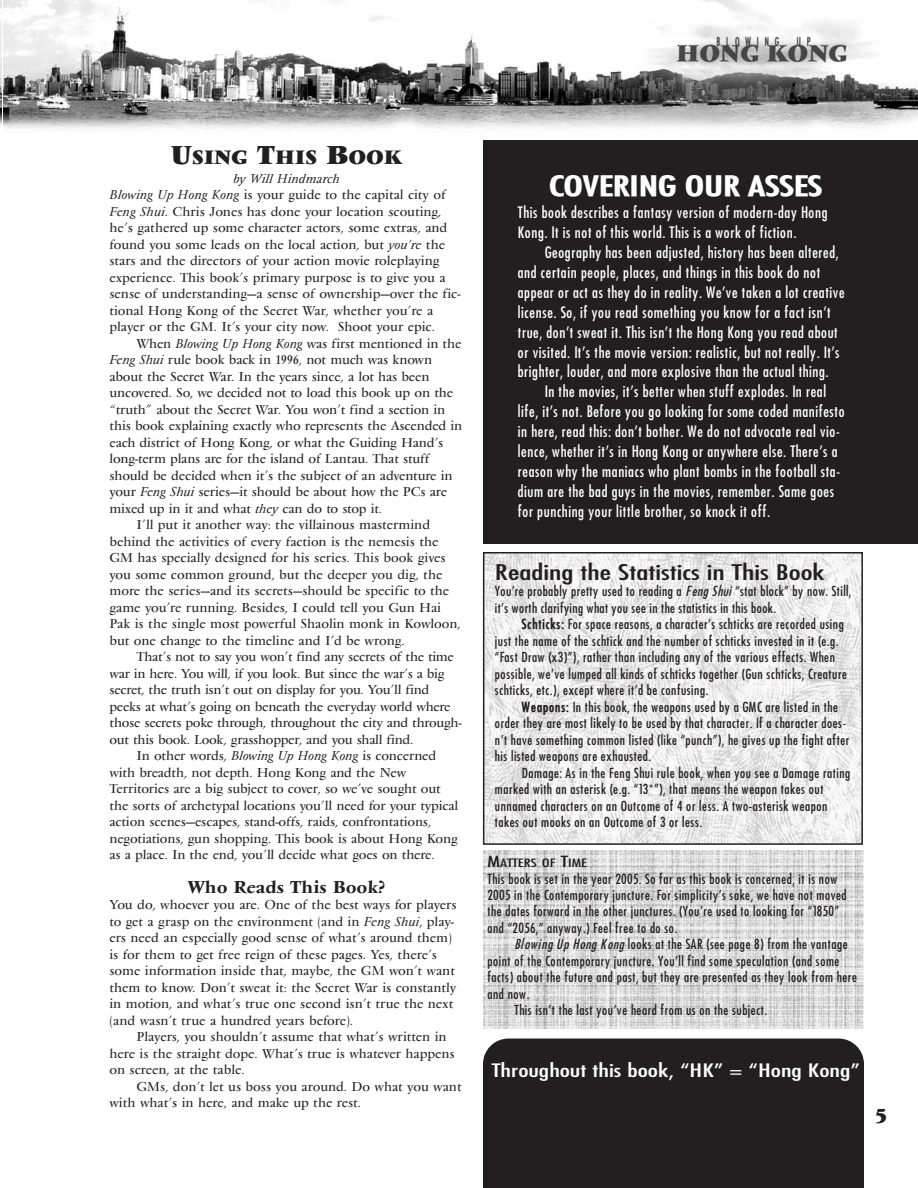
<style>
.page{position:relative;width:918px;height:1188px;background:#fff}
.page>*{position:absolute;margin:0;border:0;box-sizing:border-box;transform-origin:0 0}
.t1{font:700 27px "Fuji Extended";color:#fff}
.t2{font:21px "Fuji Extended";color:#231f20}
.t3{font:700 21px "Vendome T";color:#231f20}
.t4{font:700 20.25px "Vendome T";color:#231f20}
.t5{font:18px "Fuji Extended";color:#fff}
.t6{font:500 18px "Vendome T";color:#231f20}
.t7{font:15.3px/20px "Fuji";color:#fff}
.t8{font:13.5px/16.5px "Vendome T";color:#231f20}
.t9{font:13.5px/16.5px "Fuji";color:#231f20}
.t10{font:13.5px "Vendome T";letter-spacing:-.02em;color:#231f20}
.t11{font:11.25px "Fuji Extended";color:#231f20}
.s1{font-size:27px}
.s2{font-style:italic}
.s3{font-weight:700}
.s4{font-size:15px}
</style>
<div class="page">
<img style="left:4px;top:0;width:914px;height:129px">
<img style="left:0;top:0;width:1px;height:125px">
<div style="left:483px;top:140px;width:435px;height:404px;background:#231f20"></div>
<img style="left:486px;top:555px;width:374px;height:287px">
<div style="left:483px;top:552px;width:380px;height:293px;border:2px solid #231f20"></div>
<img style="left:483px;top:850px;width:381px;height:178px">
<div style="left:483px;top:1039px;width:381px;height:149px;background:#231f20"></div>
<h3 class="t4" style="left:170px;top:148px;width:234px"><span class="s1">U</span>SING <span class="s1">T</span>HIS <span class="s1">B</span>OOK</h3>
<p class="t8" style="left:109px;top:171px;width:353px;text-indent:124px"><span class="s2">by Will Hindmarch<br>Blowing Up Hong Kong</span> is your guide to the capital city of <span class="s2">Feng Shui</span>. Chris Jones has done your location scouting, he’s gathered up some character actors, some extras, and found you some leads on the local action, but <span class="s2">you’re</span> the stars and the directors of your action movie roleplaying experience. This book’s primary purpose is to give you a sense of understanding—a sense of ownership—over the fic&shy;tional Hong Kong of the Secret War, whether you’re a player or the GM. It’s your city now. Shoot your epic.</p>
<p class="t8" style="left:136px;top:336px;width:327px">When <span class="s2">Blowing Up Hong Kong</span> was first mentioned in the</p>
<p class="t8" style="left:109px;top:353px;width:324px"><span class="s2">Feng Shui</span> rule book back in 1996, not much was known</p>
<p class="t8" style="left:109px;top:369px;width:321px">about the Secret War. In the years since, a lot has been</p>
<p class="t8" style="left:109px;top:386px;width:345px">uncovered. So, we decided not to load this book up on the</p>
<p class="t8" style="left:109px;top:402px;width:337px">“truth” about the Secret War. You won’t find a section in</p>
<p class="t8" style="left:109px;top:419px;width:354px">this book explaining exactly who represents the Ascended in</p>
<p class="t8" style="left:109px;top:435px;width:335px">each district of Hong Kong, or what the Guiding Hand’s</p>
<p class="t8" style="left:109px;top:452px;width:322px">long-term plans are for the island of Lantau. That stuff</p>
<p class="t8" style="left:109px;top:468px;width:345px">should be decided when it’s the subject of an adventure in</p>
<p class="t8" style="left:109px;top:485px;width:339px">your <span class="s2">Feng Shui</span> series—it should be about how the PCs are</p>
<p class="t8" style="left:109px;top:501px;width:274px">mixed up in it and what <span class="s2">they</span> can do to stop it.</p>
<p class="t8" style="left:136px;top:518px;width:295px">I’ll put it another way: the villainous mastermind</p>
<p class="t8" style="left:109px;top:534px;width:331px">behind the activities of every faction is the nemesis the</p>
<p class="t8" style="left:109px;top:551px;width:338px">GM has specially designed for his series. This book gives</p>
<p class="t8" style="left:109px;top:567px;width:334px">you some common ground, but the deeper you dig, the</p>
<p class="t8" style="left:109px;top:584px;width:341px">more the series—and its secrets—should be specific to the</p>
<p class="t8" style="left:109px;top:600px;width:333px">game you’re running. Besides, I could tell you Gun Hai</p>
<p class="t8" style="left:109px;top:617px;width:353px">Pak is the single most powerful Shaolin monk in Kowloon,</p>
<p class="t8" style="left:109px;top:633px;width:297px">but one change to the timeline and I’d be wrong.</p>
<p class="t10" style="left:136px;top:651px;width:319px">That’s not to say you won’t find any secrets of the time</p>
<p class="t10" style="left:109px;top:668px;width:337px">war in here. You will, if you look. But since the war’s a big</p>
<p class="t10" style="left:109px;top:684px;width:321px">secret, the truth isn’t out on display for you. You’ll find</p>
<p class="t10" style="left:109px;top:701px;width:343px">peeks at what’s going on beneath the everyday world where</p>
<p class="t10" style="left:109px;top:717px;width:354px">those secrets poke through, throughout the city and through-</p>
<p class="t10" style="left:109px;top:734px;width:305px">out this book. Look, grasshopper, and you shall find.</p>
<p class="t8" style="left:136px;top:749px;width:301px">In other words, <span class="s2">Blowing Up Hong Kong</span> is concerned</p>
<p class="t8" style="left:109px;top:765px;width:298px">with breadth, not depth. Hong Kong and the New</p>
<p class="t8" style="left:109px;top:782px;width:333px">Territories are a big subject to cover, so we’ve sought out</p>
<p class="t8" style="left:109px;top:798px;width:350px">the sorts of archetypal locations you’ll need for your typical</p>
<p class="t8" style="left:109px;top:815px;width:323px">action scenes—escapes, stand-offs, raids, confrontations,</p>
<p class="t8" style="left:109px;top:831px;width:350px">negotiations, gun shopping. This book is about Hong Kong</p>
<p class="t8" style="left:109px;top:848px;width:327px">as a place. In the end, you’ll decide what goes on there.</p>
<h3 class="t6" style="left:188px;top:879px;width:199px">Who Reads This Book?</h3>
<p class="t8" style="left:110px;top:898px;width:349px">You do, whoever you are. One of the best ways for players to get a grasp on the environment (and in <span class="s2">Feng Shui</span>, play&shy;ers need an especially good sense of what’s around them) is for them to get free reign of these pages. Yes, there’s some information inside that, maybe, the GM won’t want them to know. Don’t sweat it: the Secret War is constantly in motion, and what’s true one second isn’t true the next (and wasn’t true a hundred years before).</p>
<p class="t8" style="left:110px;top:1030px;width:347px;text-indent:27px">Players, you shouldn’t assume that what’s written in here is the straight dope. What’s true is whatever happens on screen, at the table.</p>
<p class="t8" style="left:110px;top:1079px;width:354px;text-indent:27px">GMs, don’t let us boss you around. Do what you want with what’s in here, and make up the rest.</p>
<h1 class="t1" style="left:547px;top:173px;width:275px">COVERING OUR ASSES</h1>
<p class="t7" style="left:518px;top:204px;width:312px">This book describes a fantasy version of modern-day Hong<br>Kong. It is not of this world. This is a work of fiction.</p>
<p class="t7" style="left:518px;top:244px;width:329px;text-indent:27px">Geography has been adjusted, history has been altered, and certain people, places, and things in this book do not appear or act as they do in reality. We’ve taken a lot creative license. So, if you read something you know for a fact isn’t true, don’t sweat it. This isn’t the Hong Kong you read about or visited. It’s the movie version: realistic, but not really. It’s brighter, louder, and more explosive than the actual thing.</p>
<p class="t7" style="left:518px;top:383px;width:329px;text-indent:27px">In the movies, it’s better when stuff explodes. In real life, it’s not. Before you go looking for some coded manifesto in here, read this: don’t bother. We do not advocate real vio&shy;lence, whether it’s in Hong Kong or anywhere else. There’s a reason why the maniacs who plant bombs in the football sta&shy;dium are the bad guys in the movies, remember. Same goes for punching your little brother, so knock it off.</p>
<h2 class="t2" style="left:495px;top:562px;width:332px">Reading the Statistics in This Book</h2>
<p class="t9" style="left:495px;top:584px;width:359px">You’re probably pretty used to reading a <span class="s2">Feng Shui</span> “stat block” by now. Still, it’s worth clarifying what you see in the statistics in this book.</p>
<p class="t9" style="left:495px;top:617px;width:354px;text-indent:27px"><span class="s3">Schticks:</span> For space reasons, a character’s schticks are recorded using just the name of the schtick and the number of schticks invested in it (e.g. “Fast Draw (x3)”), rather than including any of the various effects. When possible, we’ve lumped all kinds of schticks together (Gun schticks, Creature schticks, etc.), except where it’d be confusing.</p>
<p class="t9" style="left:495px;top:699px;width:356px;text-indent:27px"><span class="s3">Weapons:</span> In this book, the weapons used by a GMC are listed in the order they are most likely to be used by that character. If a character does&shy;n’t have something common listed (like “punch”), he gives up the fight after his listed weapons are exhausted.</p>
<p class="t9" style="left:495px;top:765px;width:357px;text-indent:27px">Damage: As in the Feng Shui rule book, when you see a Damage rating marked with an asterisk (e.g. “13*”), that means the weapon takes out unnamed characters on an Outcome of 4 or less. A two-asterisk weapon takes out mooks on an Outcome of 3 or less.</p>
<p class="t11" style="left:488px;top:858px;width:101px"><span class="s4">M</span>ATTERS OF <span class="s4">T</span>IME</p>
<p class="t9" style="left:488px;top:871px;width:361px">This book is set in the year 2005. So far as this book is concerned, it is now 2005 in the Contemporary juncture. For simplicity’s sake, we have not moved the dates forward in the other junctures. (You’re used to looking for “1850” and “2056,” anyway.) Feel free to do so.</p>
<p class="t9" style="left:514px;top:937px;width:335px"><span class="s2">Blowing Up Hong Kong</span> looks at the SAR (see page 8) from the vantage</p>
<p class="t9" style="left:488px;top:954px;width:354px">point of the Contemporary juncture. You’ll find some speculation (and some</p>
<p class="t9" style="left:488px;top:970px;width:372px">facts) about the future and past, but they are presented as they look from here</p>
<p class="t9" style="left:488px;top:987px;width:44px">and now.</p>
<p class="t9" style="left:514px;top:1003px;width:255px">This isn’t the last you’ve heard from us on the subject.</p>
<h3 class="t5" style="left:492px;top:1062px;width:369px">Throughout this book, “HK” = “Hong Kong”</h3>
<h2 class="t3" style="left:875px;top:1107px;width:14px">5</h2>
</div>
